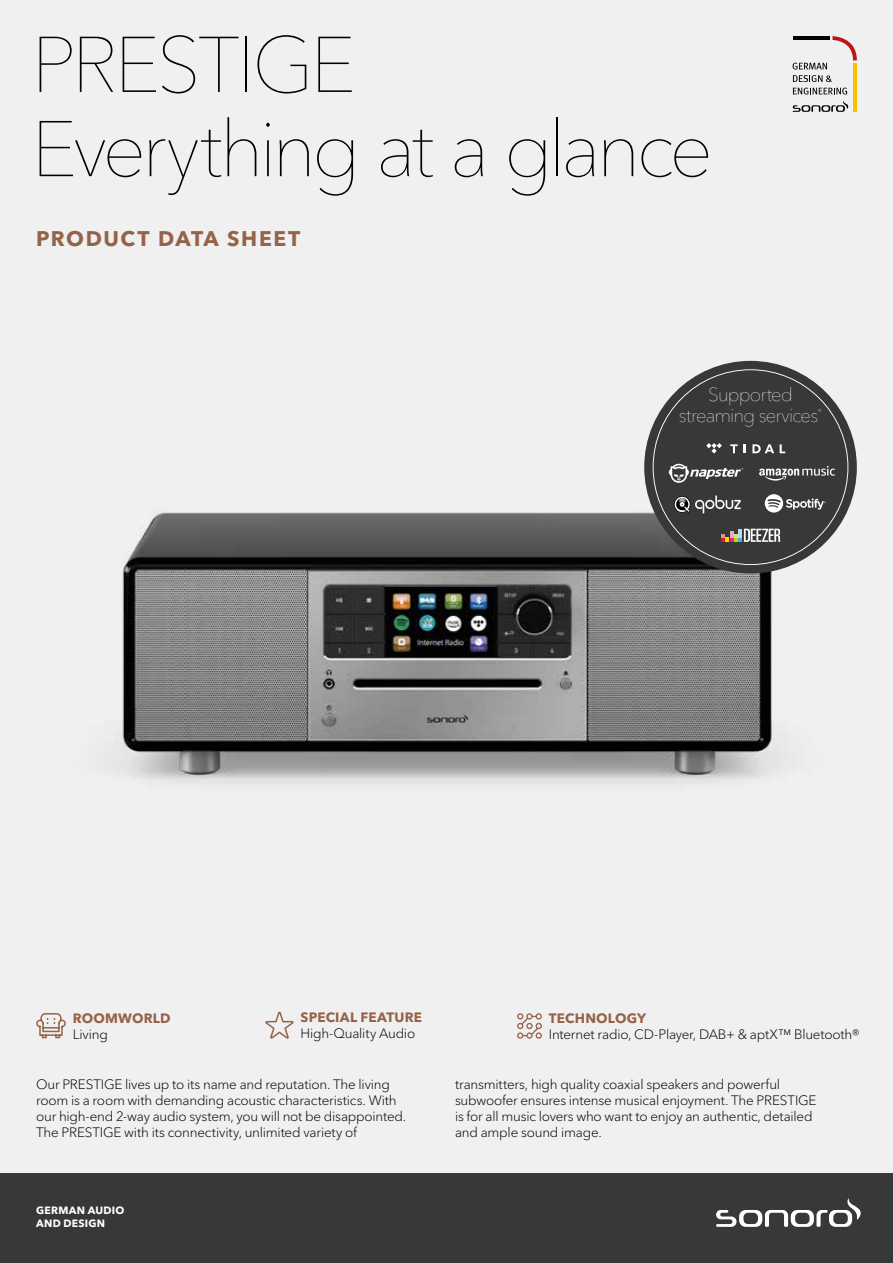
<style>
.page{position:relative;width:893px;height:1263px;background:#f1f0f0}
.page>*{position:absolute;margin:0;border:0;box-sizing:border-box;transform-origin:0 0}
.t1{font:200 78px/84.3px "Avenir Next LT Pro";letter-spacing:-.055em;color:#000}
.t2{font:700 21px "Avenir Next LT Pro";letter-spacing:.075em;color:#946349}
.t3{font:200 18.75px/21.6px "Avenir Next LT Pro";letter-spacing:-.04em;color:#fff;text-align:center}
.t4{font:300 13.5px/16.2px "Avenir Next LT Pro";letter-spacing:-.015em;color:#000}
.t5{font:700 13.5px "Avenir Next LT Pro";letter-spacing:.015em;color:#946349}
.t6{font:700 10.5px/12.6px "Avenir Next LT Pro";letter-spacing:.025em;color:#fff}
</style>
<div class="page">
<div style="left:0;top:1174px;width:893px;height:89px;background:#373938"></div>
<svg style="left:716px;top:1198px;width:145px;height:29px"></svg>
<svg style="left:36px;top:1013px;width:30px;height:26px"></svg>
<svg style="left:517px;top:1013px;width:25px;height:26px"></svg>
<hr style="left:853px;top:63px;width:4px;height:49px;background:#fbc100">
<svg style="left:793px;top:36px;width:64px;height:46px"></svg>
<svg style="left:793px;top:88px;width:54px;height:6px"></svg>
<svg style="left:793px;top:101px;width:55px;height:11px"></svg>
<svg style="left:265px;top:1011px;width:29px;height:28px"></svg>
<img style="left:114px;top:425px;width:678px;height:359px">
<div style="left:644px;top:361px;width:213px;height:212px;background:#373938;border-radius:50%"></div>
<svg style="left:653px;top:369px;width:195px;height:196px"></svg>
<h1 class="t1" style="left:31px;top:23px;width:683px">PRESTIGE<br>Everything at a glance</h1>
<h2 class="t2" style="left:36px;top:226px;width:266px">PRODUCT DATA SHEET</h2>
<h3 class="t3" style="left:679px;top:383px;width:145px">Supported streaming services<sup>*</sup></h3>
<p class="t5" style="left:301px;top:1009px;width:123px">SPECIAL FEATURE</p>
<p class="t4" style="left:301px;top:1025px;width:116px">High-Quality Audio</p>
<p class="t4" style="left:36px;top:1075px;width:372px">Our PRESTIGE lives up to its name and reputation. The living room is a room with demanding acoustic characteristics. With our high-end 2-way audio system, you will not be disappointed.<br>The PRESTIGE with its connectivity, unlimited variety of</p>
<p class="t4" style="left:455px;top:1075px;width:363px">transmitters, high quality coaxial speakers and powerful subwoofer ensures intense musical enjoyment. The PRESTIGE is for all music lovers who want to enjoy an authentic, detailed and ample sound image.</p>
<p class="t5" style="left:73px;top:1010px;width:99px">ROOMWORLD</p>
<p class="t4" style="left:73px;top:1025px;width:37px">Living</p>
<p class="t5" style="left:549px;top:1010px;width:99px">TECHNOLOGY</p>
<p class="t4" style="left:549px;top:1025px;width:313px">Internet radio, CD-Player, DAB+ &amp; aptX™ Bluetooth®</p>
<p class="t6" style="left:36px;top:1204px;width:90px">GERMAN AUDIO<br>AND DESIGN</p>
</div>
